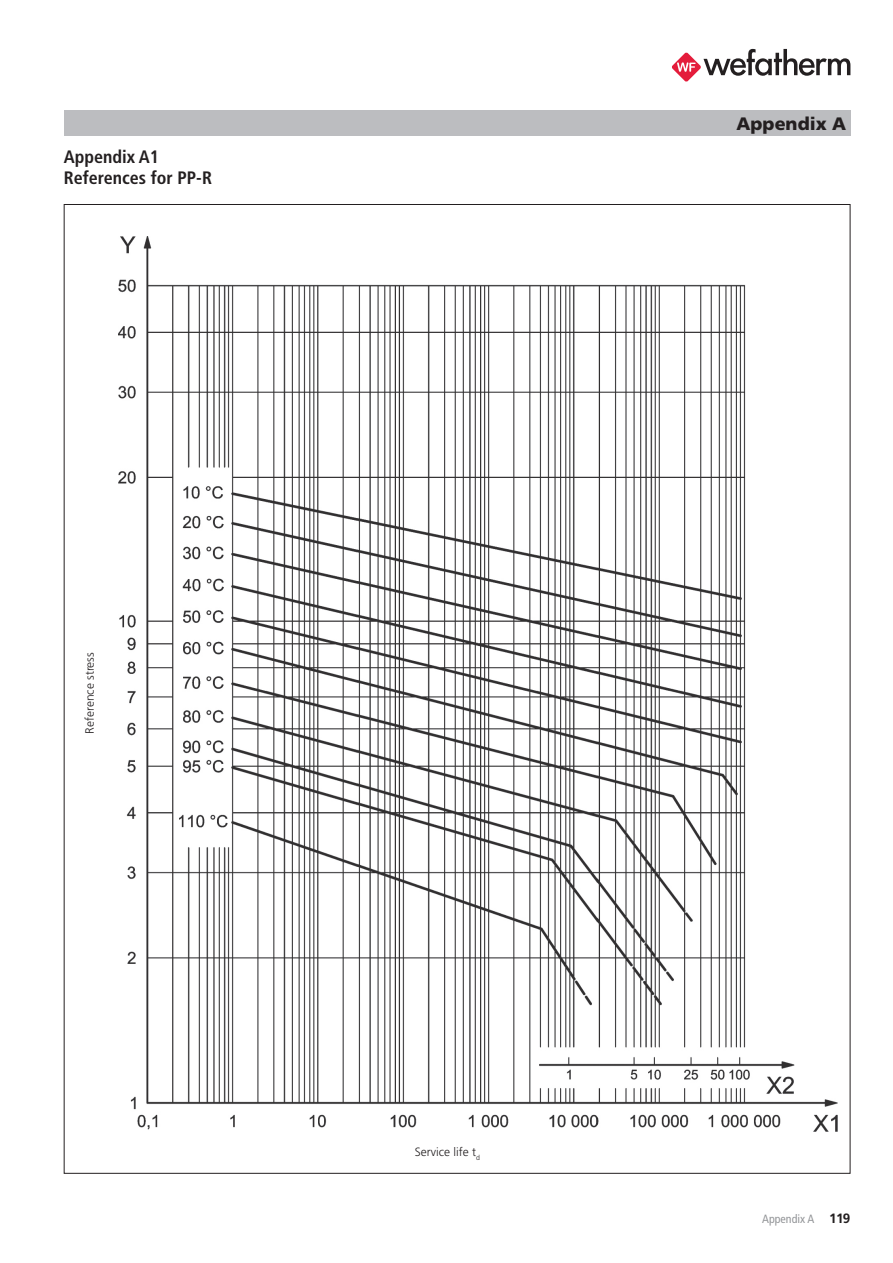
<style>
.page{position:relative;width:893px;height:1263px;background:#fff}
.page>*{position:absolute;margin:0;border:0;box-sizing:border-box;transform-origin:0 0}
.t1{font:700 condensed 18px/21.6px "Frutiger LT";color:#231f20}
.t2{font:900 18px "Frutiger LT";color:#231f20}
.t3{font:700 13.5px "Frutiger LT";color:#231f20}
.t4{font:300 12px "Frutiger LT";color:#231f20}
.t5{font:condensed 12px "Frutiger LT";color:#939598}
</style>
<div class="page">
<div style="left:64px;top:111px;width:786px;height:25px;background:#bcbdc0"></div>
<svg style="left:672px;top:49px;width:178px;height:33px"></svg>
<img style="left:119px;top:236px;width:719px;height:895px">
<h1 class="t1" style="left:64px;top:146px;width:150px">Appendix A1<br>References for PP-R</h1>
<p class="t4" style="left:83px;top:734px;width:83px;rotate:-90deg">Reference stress</p>
<p class="t4" style="left:415px;top:1145px;width:67px">Service life t<sub>d</sub></p>
<h1 class="t2" style="left:737px;top:113px;width:111px">Appendix A</h1>
<p class="t5" style="left:762px;top:1212px;width:54px">Appendix A</p>
<p class="t3" style="left:829px;top:1211px;width:23px">119</p>
</div>
